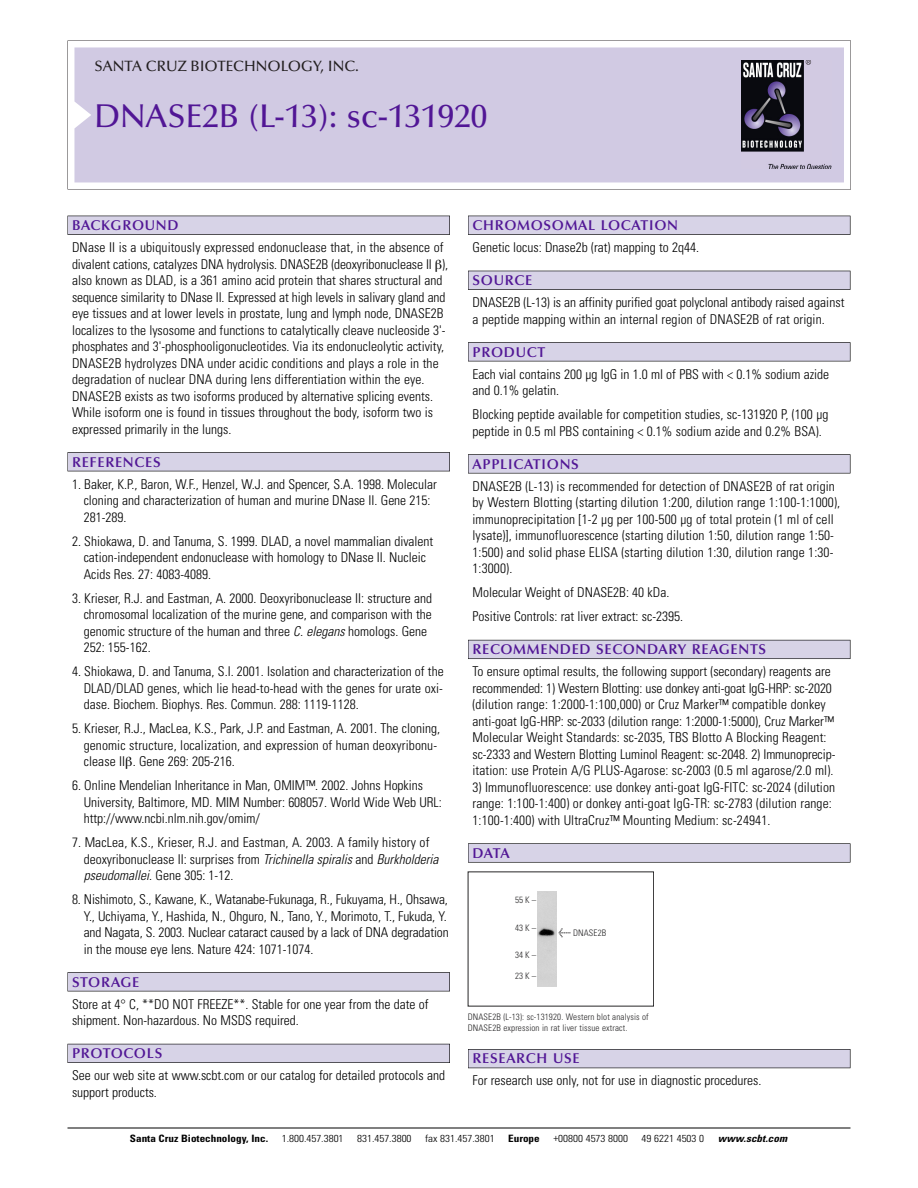
<style>
.page{position:relative;width:918px;height:1188px;background:#fff}
.page>*{position:absolute;margin:0;border:0;box-sizing:border-box;transform-origin:0 0}
.t1{font:500 33px "Optima";color:#511695}
.t2{font:500 15px "Optima";color:#231f20}
.t3{font:600 14.25px "Optima";letter-spacing:.05em;color:#511695}
.t4{font:300 condensed 13.5px/16.5px "Univers";color:#000}
.t5{font:300 condensed 10.2px "Univers";color:#000;scale:1.1 1}
.t6{font:700 condensed 10.2px "Univers";color:#000;scale:1.1 1}
.t7{font:italic 700 condensed 10.2px "Univers";letter-spacing:.005em;color:#000;scale:1.1 1}
.t8{font:9px/10.5px "Univers Condensed Light+IPDQXB";letter-spacing:.015em;color:#272627}
.s1{font-style:italic}
.s2{font-family:"Meta Plus Book Roman+LAQQTU";font-size:10.5px}
</style>
<div class="page">
<svg style="left:68px;top:40px;width:783px;height:149px"></svg>
<div style="left:74px;top:47px;width:770px;height:135px;background:#d1cae3"></div>
<img style="left:741px;top:60px;width:90px;height:108px">
<div style="left:68px;top:216px;width:382px;height:19px;background:#525155"></div>
<div style="left:68px;top:216px;width:381px;height:18px;background:#d7d3e7"></div>
<div style="left:68px;top:452px;width:382px;height:19px;background:#525155"></div>
<div style="left:68px;top:453px;width:381px;height:18px;background:#d7d3e7"></div>
<div style="left:68px;top:972px;width:382px;height:19px;background:#545357"></div>
<div style="left:68px;top:973px;width:381px;height:18px;background:#d7d3e7"></div>
<div style="left:68px;top:1044px;width:382px;height:19px;background:#54535a"></div>
<div style="left:68px;top:1044px;width:381px;height:18px;background:#d7d3e7"></div>
<div style="left:468px;top:216px;width:382px;height:19px;background:#525155"></div>
<div style="left:468px;top:216px;width:382px;height:18px;background:#d7d3e7"></div>
<div style="left:468px;top:271px;width:382px;height:19px;background:#515055"></div>
<div style="left:468px;top:271px;width:382px;height:18px;background:#d7d3e7"></div>
<div style="left:468px;top:342px;width:382px;height:19px;background:#545357"></div>
<div style="left:468px;top:343px;width:382px;height:18px;background:#d7d3e7"></div>
<div style="left:468px;top:454px;width:382px;height:19px;background:#575759"></div>
<div style="left:468px;top:455px;width:382px;height:18px;background:#d7d3e7"></div>
<div style="left:468px;top:640px;width:382px;height:19px;background:#5b5a62"></div>
<div style="left:468px;top:640px;width:382px;height:18px;background:#d7d3e7"></div>
<div style="left:468px;top:843px;width:382px;height:20px;background:#666667"></div>
<div style="left:468px;top:844px;width:382px;height:18px;background:#d7d3e7"></div>
<div style="left:468px;top:1049px;width:382px;height:19px;background:#535259"></div>
<div style="left:468px;top:1050px;width:382px;height:18px;background:#d7d3e7"></div>
<hr style="left:68px;top:1128px;width:782px;height:1px;background:#000">
<img style="left:537px;top:891px;width:19px;height:95px">
<p class="t2" style="left:94px;top:61px;width:266px">SANTA CRUZ BIOTECHNOLOGY, INC.</p>
<h1 class="t1" style="left:94px;top:103px;width:394px">DNASE2B (L-13): sc-131920</h1>
<p class="t3" style="left:72px;top:219px;width:108px">BACKGROUND</p>
<p class="t4" style="left:72px;top:240px;width:378px">DNase II is a ubiquitously expressed endonuclease that, in the absence of divalent cations, catalyzes DNA hydrolysis. DNASE2B (deoxyribonuclease II ), also known as DLAD, is a 361 amino acid protein that shares structural and sequence similarity to DNase II. Expressed at high levels in salivary gland and eye tissues and at lower levels in prostate, lung and lymph node, DNASE2B localizes to the lysosome and functions to catalytically cleave nucleoside 3'- phosphates and 3'-phosphooligonucleotides. Via its endonucleolytic activity, DNASE2B hydrolyzes DNA under acidic conditions and plays a role in the degradation of nuclear DNA during lens differentiation within the eye.<br>DNASE2B exists as two isoforms produced by alternative splicing events.<br>While isoform one is found in tissues throughout the body, isoform two is expressed primarily in the lungs.</p>
<p class="t3" style="left:72px;top:456px;width:90px">REFERENCES</p>
<p class="t4" style="left:84px;top:477px;width:355px;text-indent:-12px">1. Baker, K.P., Baron, W.F., Henzel, W.J. and Spencer, S.A. 1998. Molecular cloning and characterization of human and murine DNase II. Gene 215:<br>281-289.</p>
<p class="t4" style="left:84px;top:534px;width:351px;text-indent:-12px">2. Shiokawa, D. and Tanuma, S. 1999. DLAD, a novel mammalian divalent cation-independent endonuclease with homology to DNase II. Nucleic<br>Acids Res. 27: 4083-4089.</p>
<p class="t4" style="left:84px;top:591px;width:350px;text-indent:-12px">3. Krieser, R.J. and Eastman, A. 2000. Deoxyribonuclease II: structure and chromosomal localization of the murine gene, and comparison with the genomic structure of the human and three <span class="s1">C. elegans</span> homologs. Gene 252: 155-162.</p>
<p class="t4" style="left:84px;top:664px;width:362px;text-align:justify;text-indent:-12px">4. Shiokawa, D. and Tanuma, S.I. 2001. Isolation and characterization of the DLAD/DLAD genes, which lie head-to-head with the genes for urate oxi&shy;dase. Biochem. Biophys. Res. Commun. 288: 1119-1128.</p>
<p class="t4" style="left:84px;top:721px;width:358px;text-indent:-12px">5. Krieser, R.J., MacLea, K.S., Park, J.P. and Eastman, A. 2001. The cloning, genomic structure, localization, and expression of human deoxyribonu&shy;clease II . Gene 269: 205-216.</p>
<p class="t4" style="left:84px;top:778px;width:360px;text-indent:-12px">6. Online Mendelian Inheritance in Man, OMIM™. 2002. Johns Hopkins<br>University, Baltimore, MD. MIM Number: 608057. World Wide Web URL: http://www.ncbi.nlm.nih.gov/omim/</p>
<p class="t4" style="left:84px;top:835px;width:356px;text-indent:-12px">7. MacLea, K.S., Krieser, R.J. and Eastman, A. 2003. A family history of deoxyribonuclease II: surprises from <span class="s1">Trichinella spiralis</span> and <span class="s1">Burkholderia pseudomallei</span>. Gene 305: 1-12.</p>
<p class="t4" style="left:84px;top:892px;width:367px;text-indent:-12px">8. Nishimoto, S., Kawane, K., Watanabe-Fukunaga, R., Fukuyama, H., Ohsawa, Y., Uchiyama, Y., Hashida, N., Ohguro, N., Tano, Y., Morimoto, T., Fukuda, Y. and Nagata, S. 2003. Nuclear cataract caused by a lack of DNA degradation in the mouse eye lens. Nature 424: 1071-1074.</p>
<p class="t3" style="left:72px;top:976px;width:69px">STORAGE</p>
<p class="t4" style="left:72px;top:997px;width:358px">Store at 4° C, **DO NOT FREEZE**. Stable for one year from the date of shipment. Non-hazardous. No MSDS required.</p>
<p class="t3" style="left:72px;top:1048px;width:92px">PROTOCOLS</p>
<p class="t4" style="left:72px;top:1068px;width:375px">See our web site at www.scbt.com or our catalog for detailed protocols and support products.</p>
<p class="t3" style="left:473px;top:219px;width:207px">CHROMOSOMAL LOCATION</p>
<p class="t4" style="left:473px;top:240px;width:228px">Genetic locus: Dnase2b (rat) mapping to 2q44.</p>
<p class="t3" style="left:473px;top:275px;width:61px">SOURCE</p>
<p class="t4" style="left:473px;top:295px;width:374px">DNASE2B (L-13) is an affinity purified goat polyclonal antibody raised against a peptide mapping within an internal region of DNASE2B of rat origin.</p>
<p class="t3" style="left:473px;top:346px;width:74px">PRODUCT</p>
<p class="t4" style="left:473px;top:367px;width:358px">Each vial contains 200 µg IgG in 1.0 ml of PBS with &lt; 0.1% sodium azide and 0.1% gelatin.</p>
<p class="t4" style="left:473px;top:407px;width:357px">Blocking peptide available for competition studies, sc-131920 P, (100 µg peptide in 0.5 ml PBS containing &lt; 0.1% sodium azide and 0.2% BSA).</p>
<p class="t3" style="left:473px;top:458px;width:108px">APPLICATIONS</p>
<p class="t4" style="left:473px;top:479px;width:369px">DNASE2B (L-13) is recommended for detection of DNASE2B of rat origin by Western Blotting (starting dilution 1:200, dilution range 1:100-1:1000), immunoprecipitation [1-2 µg per 100-500 µg of total protein (1 ml of cell lysate)], immunofluorescence (starting dilution 1:50, dilution range 1:50- 1:500) and solid phase ELISA (starting dilution 1:30, dilution range 1:30- 1:3000).</p>
<p class="t4" style="left:473px;top:582px;width:212px;line-height:24px">Molecular Weight of DNASE2B: 40 kDa.<br>Positive Controls: rat liver extract: sc-2395.</p>
<p class="t3" style="left:473px;top:644px;width:295px">RECOMMENDED SECONDARY REAGENTS</p>
<p class="t4" style="left:473px;top:664px;width:364px">To ensure optimal results, the following support (secondary) reagents are recommended: 1) Western Blotting: use donkey anti-goat IgG-HRP: sc-2020 (dilution range: 1:2000-1:100,000) or Cruz Marker™ compatible donkey anti-goat IgG-HRP: sc-2033 (dilution range: 1:2000-1:5000), Cruz Marker™ Molecular Weight Standards: sc-2035, TBS Blotto A Blocking Reagent: sc-2333 and Western Blotting Luminol Reagent: sc-2048. 2) Immunoprecip&shy;itation: use Protein A/G PLUS-Agarose: sc-2003 (0.5 ml agarose/2.0 ml).</p>
<p class="t4" style="left:473px;top:780px;width:364px">3) Immunofluorescence: use donkey anti-goat IgG-FITC: sc-2024 (dilution range: 1:100-1:400) or donkey anti-goat IgG-TR: sc-2783 (dilution range:<br>1:100-1:400) with UltraCruz™ Mounting Medium: sc-24941.</p>
<p class="t3" style="left:473px;top:847px;width:39px">DATA</p>
<p class="t8" style="left:515px;top:895px;width:22px">55K–</p>
<p class="t8" style="left:515px;top:923px;width:22px">43K–</p>
<p class="t8" style="left:515px;top:951px;width:22px">34K–</p>
<p class="t8" style="left:515px;top:972px;width:22px">23K–</p>
<p class="t8" style="left:558px;top:928px;width:49px"><span class="s2">&lt;</span> DNASE2B</p>
<p class="t8" style="left:468px;top:1013px;width:183px">DNASE2B (L-13): sc-131920. Western blot analysis of<br>DNASE2B expression in rat liver tissue extract.</p>
<p class="t3" style="left:473px;top:1053px;width:109px">RESEARCH USE</p>
<p class="t4" style="left:473px;top:1074px;width:290px">For research use only, not for use in diagnostic procedures.</p>
<p class="t6" style="left:130px;top:1135px;width:127px">Santa Cruz Biotechnology, Inc.</p>
<p class="t5" style="left:282px;top:1135px;width:58px">1.800.457.3801</p>
<p class="t5" style="left:357px;top:1135px;width:51px">831.457.3800</p>
<p class="t5" style="left:425px;top:1135px;width:65px">fax 831.457.3801</p>
<p class="t6" style="left:508px;top:1135px;width:30px">Europe</p>
<p class="t5" style="left:553px;top:1135px;width:69px">+00800 4573 8000</p>
<p class="t5" style="left:642px;top:1135px;width:58px">49 6221 4503 0</p>
<p class="t7" style="left:718px;top:1135px;width:64px">www.scbt.com</p>
</div>
